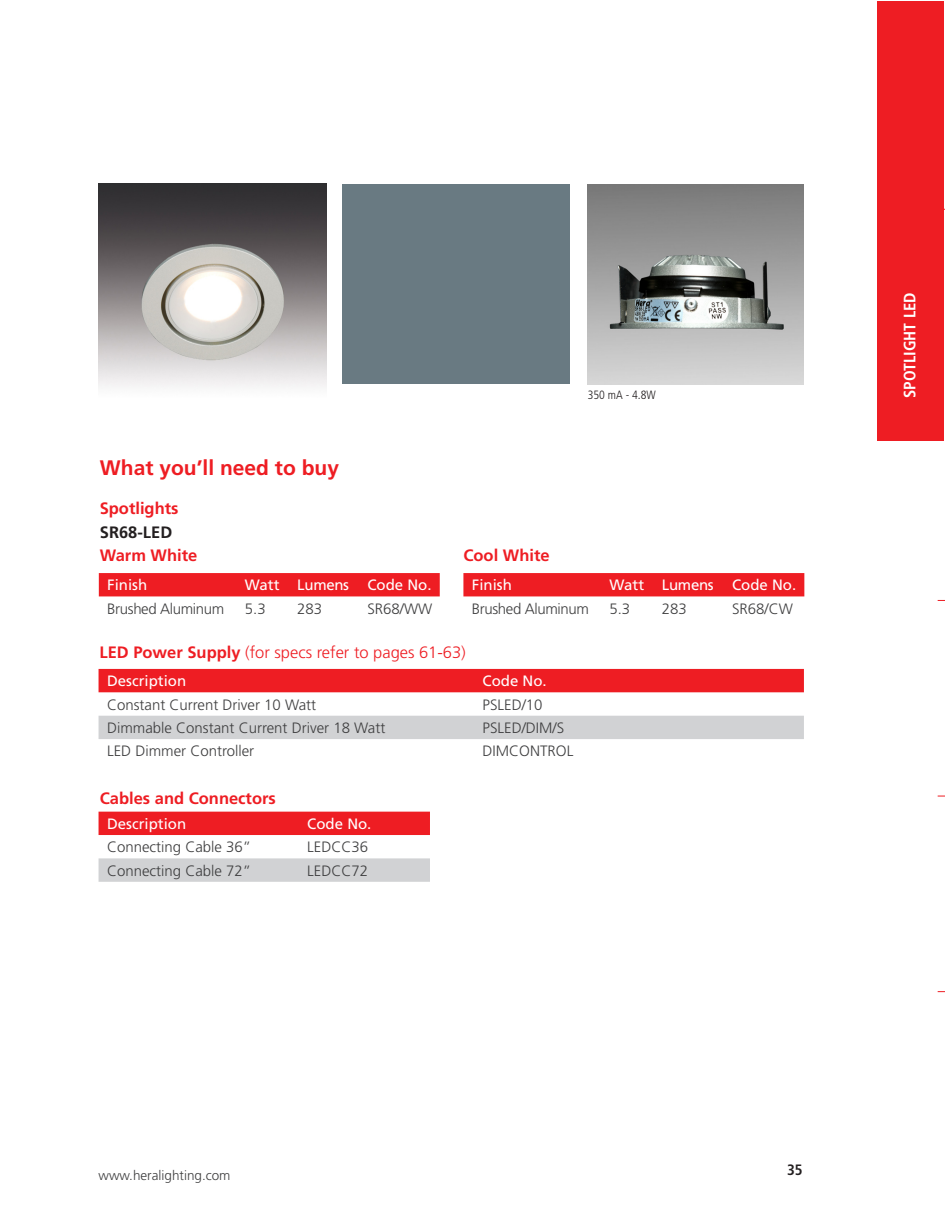
<style>
.page{position:relative;width:945px;height:1215px;background:#fff}
.page>*{position:absolute;margin:0;border:0;box-sizing:border-box;transform-origin:0 0}
.Überschrift{font:700 21px "Frutiger";color:#ee1d23}
.Überschrift2{font:300 16.5px "Frutiger";color:#ee1d23}
.Überschrift2-2{font:700 16.5px "Frutiger";color:#ee1d23}
.Tabelle{font:700 16.5px "Frutiger";color:#ee1d23}
.t1{font:700 condensed 16.5px "Frutiger";color:#fff}
.Überschrift2-3{font:700 16.5px "Frutiger";color:#231f20}
.Tabelle-2{font:300 15px "Frutiger";color:#3e3e3f}
.Tabelle-3{font:15px "Frutiger";color:#fff}
.Text{font:300 15px "Frutiger";color:#3e3e3f}
.Text-2{font:300 15px "Frutiger";letter-spacing:-.025em;color:#3e3e3f}
.t2{font:700 condensed 15px "Frutiger";color:#231f20}
.t3{font:300 13.5px "Frutiger";color:#3e3e3f}
.t4{font:300 condensed 12px "Frutiger";color:#231f20}
.s1{font-weight:700}
</style>
<div class="page">
<div style="left:99px;top:573px;width:341px;height:23px;background:#ee1d23"></div>
<div style="left:99px;top:669px;width:705px;height:23px;background:#ee1d23"></div>
<div style="left:99px;top:716px;width:705px;height:23px;background:#d1d2d4"></div>
<img style="left:587px;top:184px;width:217px;height:200px">
<img style="left:99px;top:184px;width:228px;height:203px">
<div style="left:99px;top:812px;width:331px;height:23px;background:#ee1d23"></div>
<svg style="left:99px;top:858px;width:331px;height:24px;background:#d2d3d5"></svg>
<div style="left:878px;top:1px;width:66px;height:440px;background:#ee1d23"></div>
<div style="left:342px;top:184px;width:228px;height:199px;background:#697a82"></div>
<div style="left:463px;top:573px;width:341px;height:23px;background:#ee1d23"></div>
<p class="Überschrift" style="left:100px;top:456px;width:241px">What you’ll need to buy</p>
<p class="Überschrift2-2" style="left:100px;top:499px;width:80px">Spotlights</p>
<p class="Überschrift2-3" style="left:100px;top:523px;width:74px">SR68-LED</p>
<p class="Überschrift2-2" style="left:100px;top:546px;width:99px">Warm White</p>
<p class="Überschrift2-2" style="left:463px;top:546px;width:88px">Cool White</p>
<p class="t4" style="left:588px;top:388px;width:70px">350 mA - 4.8W</p>
<p class="Tabelle-3" style="left:107px;top:576px;width:42px">Finish</p>
<p class="Tabelle-3" style="left:245px;top:576px;width:36px">Watt</p>
<p class="Tabelle-3" style="left:297px;top:576px;width:53px">Lumens</p>
<p class="Tabelle-3" style="left:367px;top:576px;width:66px">Code No.</p>
<p class="Text-2" style="left:107px;top:600px;width:118px">Brushed Aluminum</p>
<p class="Text" style="left:245px;top:600px;width:22px">5.3</p>
<p class="Text" style="left:297px;top:600px;width:27px">283</p>
<p class="Text" style="left:367px;top:600px;width:67px">SR68/WW</p>
<p class="Tabelle-3" style="left:472px;top:576px;width:42px">Finish</p>
<p class="Tabelle-3" style="left:609px;top:576px;width:36px">Watt</p>
<p class="Tabelle-3" style="left:662px;top:576px;width:53px">Lumens</p>
<p class="Tabelle-3" style="left:732px;top:576px;width:66px">Code No.</p>
<p class="Text-2" style="left:472px;top:600px;width:118px">Brushed Aluminum</p>
<p class="Text" style="left:609px;top:600px;width:22px">5.3</p>
<p class="Text" style="left:662px;top:600px;width:27px">283</p>
<p class="Text" style="left:732px;top:600px;width:62px">SR68/CW</p>
<p class="Überschrift2" style="left:99px;top:643px;width:368px"><span class="s1">LED Power Supply</span> (for specs refer to pages 61-63)</p>
<p class="Tabelle-3" style="left:107px;top:672px;width:81px">Description</p>
<p class="Tabelle-3" style="left:483px;top:672px;width:66px">Code No.</p>
<p class="Tabelle-2" style="left:107px;top:696px;width:211px">Constant Current Driver 10 Watt</p>
<p class="Text" style="left:483px;top:696px;width:62px">PSLED/10</p>
<p class="Tabelle-2" style="left:107px;top:719px;width:280px">Dimmable Constant Current Driver 18 Watt</p>
<p class="Text" style="left:483px;top:719px;width:83px">PSLED/DIM/S</p>
<p class="Tabelle-2" style="left:107px;top:743px;width:149px">LED Dimmer Controller</p>
<p class="Text" style="left:483px;top:743px;width:92px">DIMCONTROL</p>
<p class="Tabelle" style="left:100px;top:789px;width:178px">Cables and Connectors</p>
<p class="Tabelle-3" style="left:107px;top:815px;width:81px">Description</p>
<p class="Tabelle-3" style="left:307px;top:815px;width:66px">Code No.</p>
<p class="Tabelle-2" style="left:107px;top:839px;width:146px">Connecting Cable 36”</p>
<p class="Text" style="left:307px;top:839px;width:62px">LEDCC36</p>
<p class="Tabelle-2" style="left:107px;top:862px;width:146px">Connecting Cable 72”</p>
<p class="Text" style="left:307px;top:862px;width:62px">LEDCC72</p>
<p class="t1" style="left:900px;top:398px;width:107px;rotate:-90deg">SPOTLIGHT LED</p>
<p class="t3" style="left:99px;top:1168px;width:134px">www.heralighting.com</p>
<p class="t2" style="left:787px;top:1161px;width:17px">35</p>
</div>
